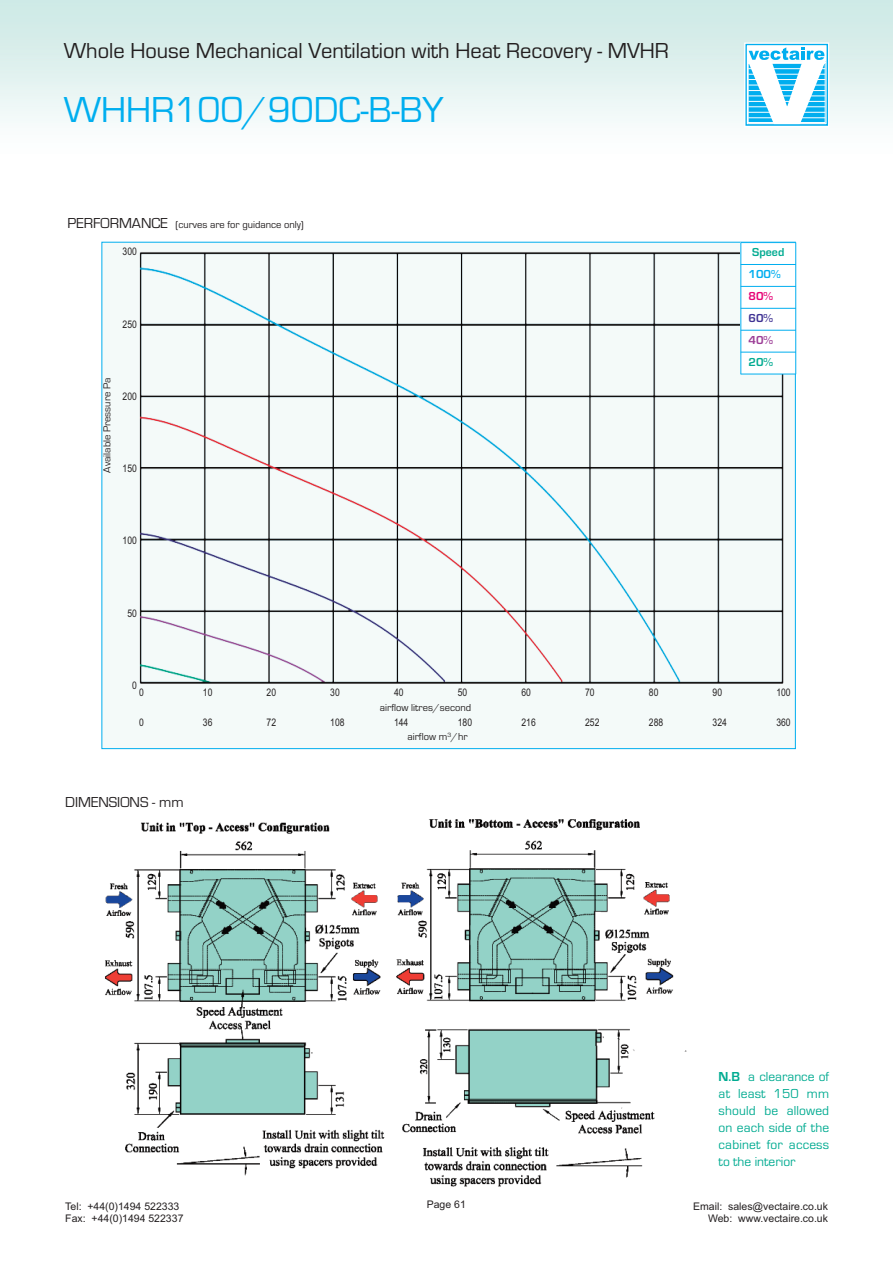
<style>
.page{position:relative;width:893px;height:1263px;background:#fff}
.page>*{position:absolute;margin:0;border:0;box-sizing:border-box;transform-origin:0 0}
.t1{font:37.5px "Eurostile";color:#00aeef}
.t2{font:22.5px "Eurostile";color:#231f20}
.t3{font:15px "Eurostile";color:#231f20}
.t4{font:13.5px/17.1px "Eurostile";letter-spacing:.01em;color:#00ab91;text-align:justify}
.t5{font:700 12px "Eurostile";color:#00ab91}
.t6{font:700 12px "Eurostile";color:#00aeef}
.t7{font:700 12px "Eurostile";color:#e60275}
.t8{font:700 12px "Eurostile";color:#3f3293}
.t9{font:700 12px "Eurostile";color:#9c3d96}
.t10{font:10.5px/12.6px "Arial";color:#231f20;text-align:right}
.t11{font:10.5px "Eurostile";color:#231f20}
.t12{font:10.5px "Arial Narrow";color:#231f20}
.s1{font-size:15px}
.s2{font-weight:700}
</style>
<div class="page">
<div style="left:0;top:0;width:893px;height:153px;background:linear-gradient(to bottom,#cae8e3,#fefeff)"></div>
<img style="left:105px;top:819px;width:582px;height:368px">
<div style="left:102px;top:242px;width:693px;height:506px;background:#f4faf9"></div>
<img style="left:139px;top:246px;width:645px;height:438px">
<div style="left:741px;top:242px;width:55px;height:132px;background:#fff"></div>
<hr style="left:741px;top:242px;width:1px;height:132px;background:#00aeef">
<hr style="left:795px;top:242px;width:1px;height:132px;background:#00aeef">
<hr style="left:741px;top:242px;width:55px;height:1px;background:#00aeef">
<hr style="left:741px;top:264px;width:55px;height:1px;background:#00aeef">
<hr style="left:741px;top:286px;width:55px;height:1px;background:#00aeef">
<hr style="left:741px;top:308px;width:55px;height:1px;background:#00aeef">
<hr style="left:741px;top:330px;width:55px;height:1px;background:#00aeef">
<hr style="left:741px;top:352px;width:55px;height:1px;background:#00aeef">
<hr style="left:741px;top:374px;width:55px;height:1px;background:#00aeef">
<div style="left:745px;top:44px;width:83px;height:82px;border:2px solid #00aeef"></div>
<svg style="left:747px;top:47px;width:80px;height:79px"></svg>
<div style="left:744px;top:43px;width:85px;height:85px;border:1px solid #fff"></div>
<h2 class="t2" style="left:64px;top:37px;width:607px">Whole House Mechanical Ventilation with Heat Recovery - MVHR</h2>
<h1 class="t1" style="left:64px;top:87px;width:381px">WHHR100/90DC-B-BY</h1>
<p class="t11" style="left:68px;top:218px;width:238px"><span class="s1">PERFORMANCE</span> (curves are for guidance only)</p>
<p class="t12" style="left:123px;top:246px;width:16px">300</p>
<p class="t12" style="left:123px;top:318px;width:16px">250</p>
<p class="t11" style="left:101px;top:473px;width:97px;rotate:-90deg">Available Pressure Pa</p>
<p class="t12" style="left:123px;top:390px;width:16px">200</p>
<p class="t12" style="left:123px;top:462px;width:16px">150</p>
<p class="t12" style="left:123px;top:535px;width:16px">100</p>
<p class="t12" style="left:127px;top:607px;width:11px">50</p>
<p class="t5" style="left:752px;top:245px;width:34px">Speed</p>
<p class="t6" style="left:748px;top:267px;width:34px">100%</p>
<p class="t7" style="left:748px;top:289px;width:26px">80%</p>
<p class="t8" style="left:748px;top:311px;width:26px">60%</p>
<p class="t9" style="left:748px;top:333px;width:26px">40%</p>
<p class="t5" style="left:748px;top:355px;width:26px">20%</p>
<p class="t12" style="left:132px;top:679px;width:6px">0</p>
<p class="t12" style="left:139px;top:686px;width:6px">0</p>
<p class="t12" style="left:203px;top:686px;width:11px">10</p>
<p class="t12" style="left:267px;top:686px;width:11px">20</p>
<p class="t12" style="left:330px;top:686px;width:11px">30</p>
<p class="t12" style="left:394px;top:686px;width:11px">40</p>
<p class="t12" style="left:458px;top:686px;width:11px">50</p>
<p class="t12" style="left:521px;top:686px;width:11px">60</p>
<p class="t12" style="left:585px;top:686px;width:11px">70</p>
<p class="t12" style="left:649px;top:686px;width:11px">80</p>
<p class="t12" style="left:713px;top:686px;width:11px">90</p>
<p class="t12" style="left:776px;top:686px;width:16px">100</p>
<p class="t11" style="left:380px;top:701px;width:93px">airflow litres/second</p>
<p class="t12" style="left:139px;top:716px;width:6px">0</p>
<p class="t12" style="left:203px;top:716px;width:11px">36</p>
<p class="t12" style="left:267px;top:716px;width:11px">72</p>
<p class="t12" style="left:330px;top:716px;width:16px">108</p>
<p class="t12" style="left:394px;top:716px;width:16px">144</p>
<p class="t12" style="left:458px;top:716px;width:16px">180</p>
<p class="t12" style="left:521px;top:716px;width:16px">216</p>
<p class="t12" style="left:585px;top:716px;width:16px">252</p>
<p class="t12" style="left:649px;top:716px;width:16px">288</p>
<p class="t12" style="left:713px;top:716px;width:16px">324</p>
<p class="t12" style="left:776px;top:716px;width:16px">360</p>
<p class="t11" style="left:407px;top:731px;width:62px">airflow m<sup>3</sup>/hr</p>
<h3 class="t3" style="left:65px;top:793px;width:120px">DIMENSIONS - mm</h3>
<p class="t10" style="left:65px;top:1200px;width:116px">Tel: +44(0)1494 522333</p>
<p class="t10" style="left:427px;top:1198px;width:41px">Page 61</p>
<p class="t10" style="left:65px;top:1212px;width:120px">Fax: +44(0)1494 522337</p>
<p class="t4" style="left:719px;top:1067px;width:112px"><span class="s2">N.B</span> a clearance of at least 150 mm should be allowed on each side of the cabinet for access to the interior</p>
<p class="t10" style="left:693px;top:1200px;width:136px">Email: sales@vectaire.co.uk<br>Web: www.vectaire.co.uk</p>
</div>
